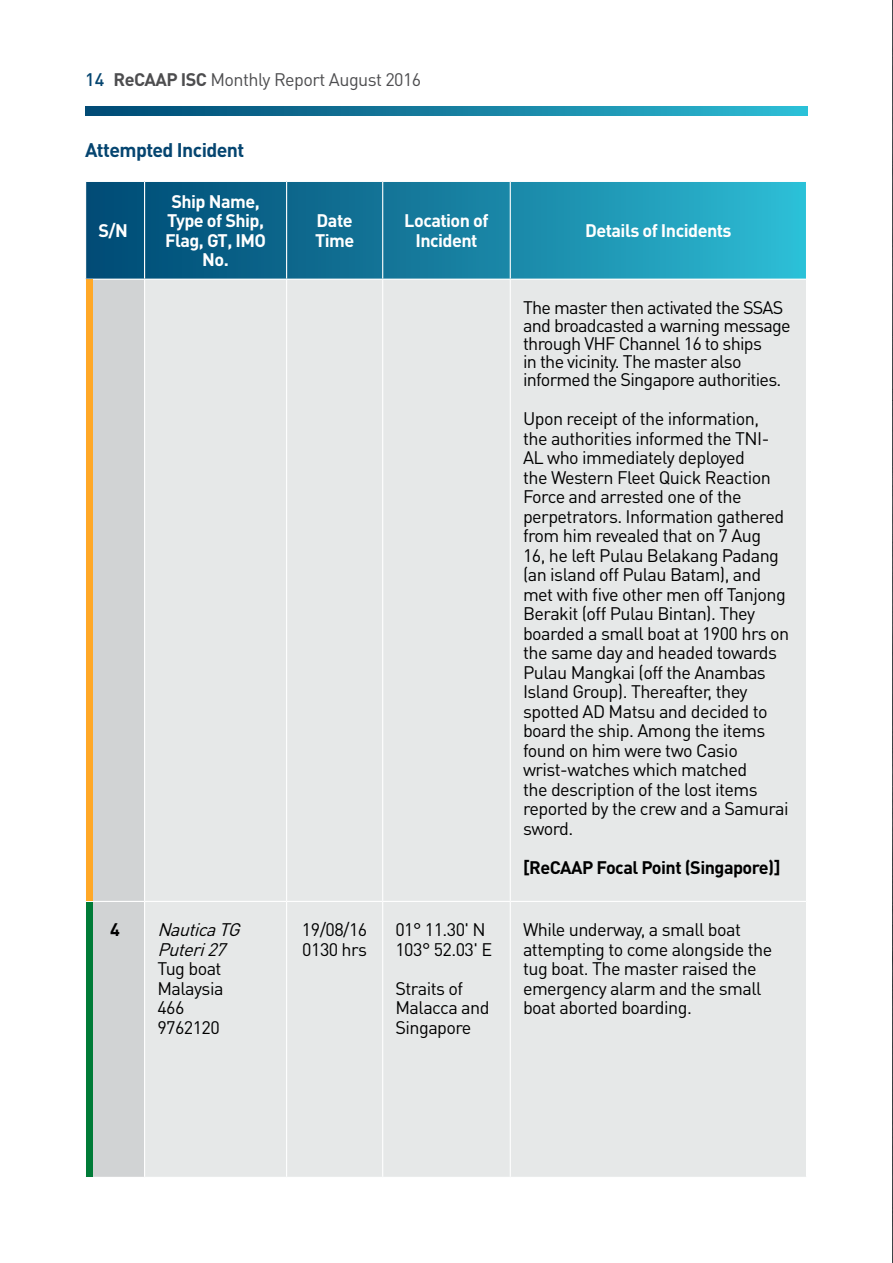
<style>
.page{position:relative;width:893px;height:1263px;background:#fff}
.page>*{position:absolute;margin:0;border:0;box-sizing:border-box;transform-origin:0 0}
.t1{font:700 19.5px "DIN Pro";letter-spacing:-.03em;color:#054570}
.t2{font:18px/19.5px "DIN Pro";letter-spacing:-.03em;color:#000}
.t3{font:700 18px/19.5px "DIN Pro";letter-spacing:-.03em;color:#fff;text-align:center}
.t4{font:18px "DIN Pro";letter-spacing:-.03em;color:#4d4d4f}
.t5{font:700 18px "DIN Pro";letter-spacing:-.03em;color:#000}
.t6{font:italic 18px/19.5px "DIN Pro";color:#000}
.s1{font-weight:500;color:#054570}
.s2{font-weight:700}
</style>
<div class="page">
<svg style="left:85px;top:107px;width:723px;height:8px;background:#1680a1"></svg>
<svg style="left:86px;top:182px;width:720px;height:97px;background:#1781a2"></svg>
<div style="left:92px;top:280px;width:52px;height:897px;background:#d1d3d4"></div>
<div style="left:145px;top:280px;width:661px;height:897px;background:#e6e8e8"></div>
<hr style="left:144px;top:182px;width:1px;height:97px;background:#fff">
<hr style="left:286px;top:182px;width:1px;height:97px;background:#fff">
<hr style="left:382px;top:182px;width:1px;height:97px;background:#fff">
<hr style="left:510px;top:182px;width:1px;height:97px;background:#fff">
<hr style="left:286px;top:280px;width:1px;height:621px;background:#fff">
<hr style="left:382px;top:280px;width:1px;height:621px;background:#fff">
<hr style="left:510px;top:280px;width:1px;height:621px;background:#fff">
<hr style="left:286px;top:902px;width:1px;height:275px;background:#fff">
<hr style="left:382px;top:902px;width:1px;height:275px;background:#fff">
<hr style="left:510px;top:902px;width:1px;height:275px;background:#fff">
<hr style="left:145px;top:901px;width:142px;height:1px;background:#fff">
<hr style="left:287px;top:901px;width:96px;height:1px;background:#fff">
<hr style="left:383px;top:901px;width:127px;height:1px;background:#fff">
<hr style="left:510px;top:901px;width:296px;height:1px;background:#fff">
<hr style="left:85px;top:901px;width:60px;height:1px;background:#fff">
<div style="left:86px;top:280px;width:6px;height:621px;background:#ffa827"></div>
<div style="left:86px;top:902px;width:6px;height:275px;background:#007b37"></div>
<img style="left:892px;top:0;width:1px;height:1263px">
<p class="t4" style="left:85px;top:67px;width:338px"><span class="s1">14</span> <span class="s2">ReCAAP ISC</span> Monthly Report August 2016</p>
<p class="t1" style="left:85px;top:137px;width:161px">Attempted Incident</p>
<p class="t3" style="left:98px;top:220px;width:31px">S/N</p>
<p class="t3" style="left:165px;top:191px;width:103px">Ship Name,<br>Type of Ship,<br>Flag, GT, IMO<br>No.</p>
<p class="t5" style="left:110px;top:917px;width:11px">4</p>
<p class="t6" style="left:157px;top:919px;width:90px">NauticaTG<br>Puteri27</p>
<p class="t2" style="left:157px;top:958px;width:68px">Tug boat<br>Malaysia<br>466<br>9762120</p>
<p class="t3" style="left:315px;top:210px;width:41px;text-align:left">Date<br>Time</p>
<p class="t3" style="left:404px;top:210px;width:86px">Location of<br>Incident</p>
<p class="t3" style="left:585px;top:220px;width:148px">Details of Incidents</p>
<p class="t2" style="left:302px;top:919px;width:67px">19/08/16<br>0130 hrs</p>
<p class="t2" style="left:395px;top:919px;width:98px">01° 11.30' N<br>103° 52.03' E</p>
<p class="t2" style="left:395px;top:978px;width:96px">Straits of<br>Malacca and<br>Singapore</p>
<p class="t2" style="left:523px;top:298px;width:269px;line-height:18px">The master then activated the SSAS and broadcasted a warning message through VHF Channel 16 to ships<br>in the vicinity. The master also informed the Singapore authorities.</p>
<p class="t2" style="left:523px;top:408px;width:268px">Upon receipt of the information,<br>the authorities informed the TNI-<br>AL who immediately deployed<br>the Western Fleet Quick Reaction<br>Force and arrested one of the perpetrators. Information gathered from him revealed that on 7 Aug<br>16, he left Pulau Belakang Padang (an island off Pulau Batam), and met with five other men off Tanjong<br>Berakit (off Pulau Bintan). They boarded a small boat at 1900 hrs on the same day and headed towards<br>Pulau Mangkai (off the Anambas<br>Island Group). Thereafter, they spotted AD Matsu and decided to board the ship. Among the items found on him were two Casio wrist-watches which matched<br>the description of the lost items reported by the crew and a Samurai sword.</p>
<p class="t5" style="left:523px;top:855px;width:259px">[ReCAAP Focal Point (Singapore)]</p>
<p class="t2" style="left:523px;top:919px;width:251px">While underway, a small boat attempting to come alongside the tug boat. The master raised the emergency alarm and the small boat aborted boarding.</p>
</div>
